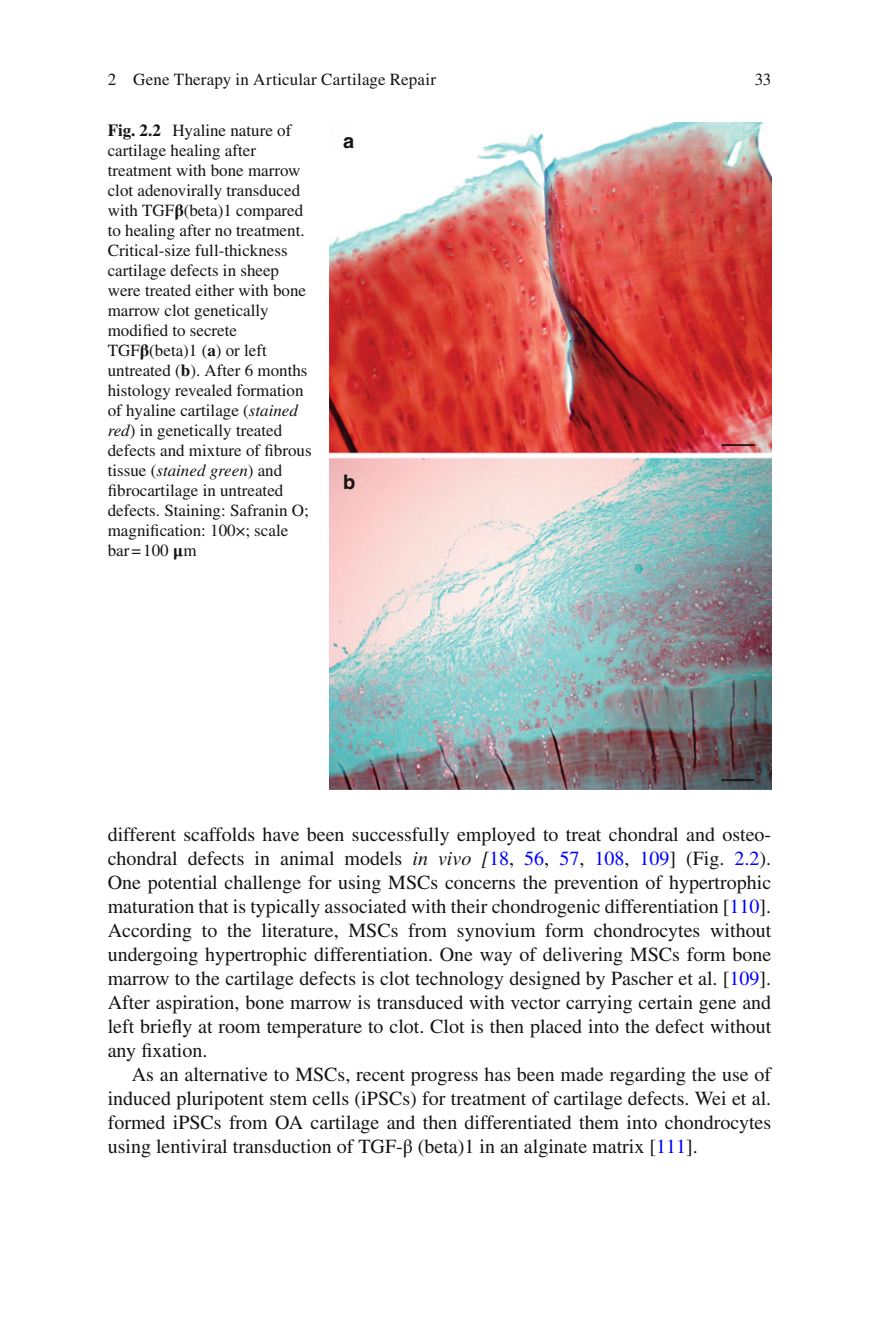
<style>
.page{position:relative;width:879px;height:1333px;background:#fff}
.page>*{position:absolute;margin:0;border:0;box-sizing:border-box;transform-origin:0 0}
.t1{font:20px/24px "Times";color:#131413;text-align:justify}
.t2{font:700 20px "Helvetica";color:#131413}
.t3{font:17px/20px "Times";color:#131413}
.s1{font-weight:700}
.s2{font-family:"STIX General";font-weight:700}
.s3{font-style:italic}
.s4{color:#00f}
.s5{font-family:"STIX General"}
</style>
<div class="page">
<img style="left:329px;top:122px;width:442px;height:667px">
<p class="t3" style="left:108px;top:71px;width:330px">2 Gene Therapy in Articular Cartilage Repair</p>
<p class="t3" style="left:108px;top:121px;width:205px"><span class="s1">Fig. 2.2</span> Hyaline nature of cartilage healing after treatment with bone marrow clot adenovirally transduced with TGF<span class="s2">β</span>(beta)1 compared to healing after no treatment.<br>Critical-size full-thickness cartilage defects in sheep were treated either with bone marrow clot genetically modified to secrete<br>TGF<span class="s2">β</span>(beta)1 ( <span class="s1">a</span> ) or left untreated ( <span class="s1">b</span> ). After 6 months histology revealed formation of hyaline cartilage ( <span class="s3">stained red</span> ) in genetically treated defects and mixture of fibrous tissue ( <span class="s3">stained green</span> ) and fibrocartilage in untreated defects. Staining: Safranin O; magnification: 100×; scale bar = 100 <span class="s2">μ</span>m</p>
<p class="t2" style="left:343px;top:129px;width:13px">a</p>
<p class="t2" style="left:343px;top:470px;width:14px">b</p>
<p class="t3" style="left:754px;top:71px;width:18px">33</p>
<p class="t1" style="left:108px;top:824px;width:665px">different scaffolds have been successfully employed to treat chondral and osteo&shy;chondral defects in animal models <span class="s3">in vivo [</span><span class="s4">18</span> , <span class="s4">56</span> , <span class="s4">57</span> , <span class="s4">108</span> , <span class="s4">109</span> ] (Fig. <span class="s4">2.2</span> ).<br>One potential challenge for using MSCs concerns the prevention of hypertrophic maturation that is typically associated with their chondrogenic differentiation [ <span class="s4">110</span> ].<br>According to the literature, MSCs from synovium form chondrocytes without undergoing hypertrophic differentiation. One way of delivering MSCs form bone marrow to the cartilage defects is clot technology designed by Pascher et al. [ <span class="s4">109</span> ].<br>After aspiration, bone marrow is transduced with vector carrying certain gene and left briefly at room temperature to clot. Clot is then placed into the defect without any fixation.</p>
<p class="t1" style="left:108px;top:1064px;width:665px;text-indent:24px">As an alternative to MSCs, recent progress has been made regarding the use of induced pluripotent stem cells (iPSCs) for treatment of cartilage defects. Wei et al. formed iPSCs from OA cartilage and then differentiated them into chondrocytes using lentiviral transduction of TGF-<span class="s5">β</span> (beta)1 in an alginate matrix [ <span class="s4">111</span> ].</p>
</div>
